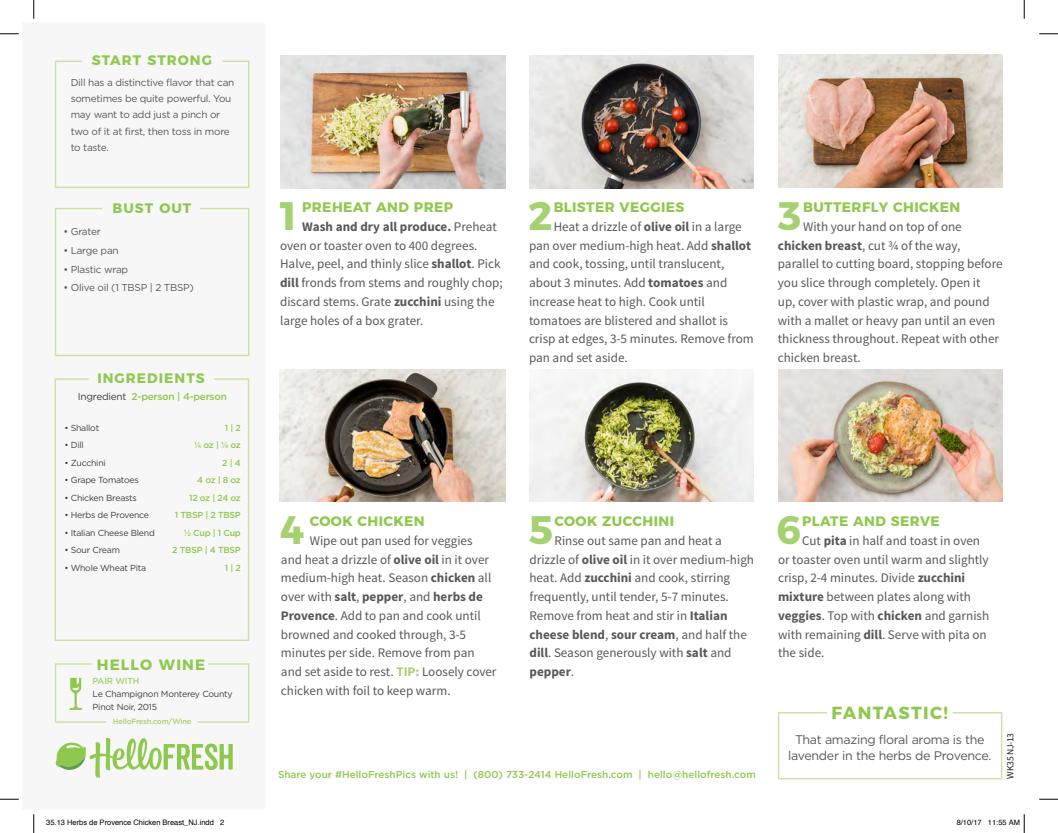
<style>
.page{position:relative;width:1058px;height:833px;background:#fff}
.page>*{position:absolute;margin:0;border:0;box-sizing:border-box;transform-origin:0 0}
.t1{font:700 39.62px "Montserrat";color:#a6d170}
.t2{font:700 17.5px "Montserrat";letter-spacing:.075em;color:#8fc84e}
.t3{font:700 15px "Montserrat";letter-spacing:.075em;color:#8fc84e}
.t4{font:700 13.75px "Montserrat";letter-spacing:.03em;color:#8fc84e}
.t5{font:700 13.75px "Montserrat";letter-spacing:.075em;color:#8fc84e}
.t6{font:13.12px/18.8px "Source Sans Pro";color:#57585a}
.t7{font:12.5px/16.8px "Gotham";letter-spacing:-.025em;color:#57585a;text-align:center}
.t8{font:10px/16.2px "Gotham";letter-spacing:-.025em;color:#57585a}
.t9{font:500 10px "Gotham";color:#8fc84e}
.t10{font:500 10px "Gotham";letter-spacing:-.025em;color:#8fc84e}
.t11{font:9.62px "Source Sans Pro";letter-spacing:-.025em;color:#231f20}
.t12{font:8.75px/12.5px "Gotham";letter-spacing:-.025em;color:#3e3e3f}
.t13{font:500 8.75px/17.5px "Gotham";letter-spacing:-.025em;color:#8fc84e;text-align:right}
.t14{font:500 8.75px "Gotham";letter-spacing:-.025em;color:#a6d170}
.t15{font:7.5px "Helvetica";color:#000}
.t16{font:500 7.5px "Gotham";letter-spacing:-.025em;color:#a6d170}
.s1{font-weight:400;color:#3e3e3f}
.s2{font-weight:700}
.s3{font-weight:700;color:#a6d170}
</style>
<div class="page">
<div style="left:23px;top:23px;width:242px;height:787px;background:#f7f7f8"></div>
<img style="left:281px;top:55px;width:224px;height:133px">
<img style="left:529px;top:55px;width:225px;height:133px">
<img style="left:529px;top:369px;width:224px;height:133px">
<img style="left:280px;top:369px;width:225px;height:133px">
<img style="left:778px;top:55px;width:224px;height:132px">
<img style="left:778px;top:369px;width:224px;height:133px">
<svg style="left:54px;top:207px;width:196px;height:150px"></svg>
<svg style="left:54px;top:378px;width:196px;height:263px"></svg>
<svg style="left:54px;top:60px;width:196px;height:128px"></svg>
<svg style="left:54px;top:663px;width:53px;height:60px"></svg>
<svg style="left:197px;top:663px;width:53px;height:60px"></svg>
<svg style="left:56px;top:738px;width:177px;height:39px"></svg>
<svg style="left:777px;top:712px;width:226px;height:68px"></svg>
<svg style="left:0;top:33px;width:19px;height:2px"></svg>
<svg style="left:1039px;top:33px;width:19px;height:2px"></svg>
<svg style="left:0;top:798px;width:19px;height:2px"></svg>
<svg style="left:1039px;top:798px;width:19px;height:2px"></svg>
<svg style="left:33px;top:0;width:2px;height:19px"></svg>
<svg style="left:33px;top:814px;width:2px;height:19px"></svg>
<svg style="left:1023px;top:0;width:2px;height:19px"></svg>
<svg style="left:1023px;top:814px;width:2px;height:19px"></svg>
<p class="t5" style="left:92px;top:49px;width:122px">START STRONG</p>
<p class="t8" style="left:71px;top:74px;width:165px">Dill has a distinctive flavor that can sometimes be quite powerful. You may want to add just a pinch or two of it at first, then toss in more to taste.</p>
<p class="t4" style="left:112px;top:196px;width:80px">BUST OUT</p>
<p class="t8" style="left:63px;top:223px;width:39px">• Grater</p>
<p class="t8" style="left:63px;top:242px;width:57px">• Large pan</p>
<p class="t8" style="left:63px;top:261px;width:66px">• Plastic wrap</p>
<p class="t8" style="left:63px;top:279px;width:132px">• Olive oil (1 TBSP | 2 TBSP)</p>
<p class="t5" style="left:97px;top:366px;width:109px">INGREDIENTS</p>
<p class="t10" style="left:78px;top:390px;width:151px"><span class="s1">Ingredient</span> 2-person | 4-person</p>
<p class="t13" style="left:172px;top:419px;width:70px">1 | 2<br>¼ oz | ¼ oz<br>2 | 4<br>4 oz | 8 oz<br>12 oz | 24 oz<br>1 TBSP | 2 TBSP ½ Cup | 1 Cup<br>2 TBSP | 4 TBSP<br>1 | 2</p>
<p class="t12" style="left:64px;top:421px;width:36px">• Shallot</p>
<p class="t12" style="left:64px;top:439px;width:21px">• Dill</p>
<p class="t12" style="left:64px;top:456px;width:43px">• Zucchini</p>
<p class="t12" style="left:64px;top:474px;width:76px">• Grape Tomatoes</p>
<p class="t12" style="left:64px;top:491px;width:74px">• Chicken Breasts</p>
<p class="t12" style="left:64px;top:509px;width:86px">• Herbs de Provence</p>
<p class="t12" style="left:64px;top:526px;width:92px">• Italian Cheese Blend</p>
<p class="t12" style="left:64px;top:544px;width:57px">• Sour Cream</p>
<p class="t12" style="left:64px;top:561px;width:83px">• Whole Wheat Pita</p>
<p class="t3" style="left:97px;top:652px;width:110px">HELLO WINE</p>
<p class="t14" style="left:93px;top:675px;width:48px">PAIR WITH</p>
<p class="t16" style="left:113px;top:716px;width:80px">HelloFresh.com/Wine</p>
<p class="t12" style="left:93px;top:687px;width:142px">Le Champignon Monterey County<br>Pinot Noir, 2015</p>
<h1 class="t1" style="left:276px;top:183px;width:26px">1</h1>
<p class="t4" style="left:302px;top:196px;width:152px">PREHEAT AND PREP</p>
<p class="t6" style="left:280px;top:217px;width:224px;text-indent:22px"><span class="s2">Wash and dry all produce.</span> Preheat oven or toaster oven to 400 degrees.<br>Halve, peel, and thinly slice <span class="s2">shallot</span>. Pick <span class="s2">dill</span> fronds from stems and roughly chop; discard stems. Grate <span class="s2">zucchini</span> using the large holes of a box grater.</p>
<h1 class="t1" style="left:528px;top:183px;width:26px">2</h1>
<p class="t4" style="left:553px;top:196px;width:132px">BLISTER VEGGIES</p>
<p class="t6" style="left:529px;top:217px;width:226px;text-indent:25px">Heat a drizzle of <span class="s2">olive oil</span> in a large pan over medium-high heat. Add <span class="s2">shallot </span>and cook, tossing, until translucent, about 3 minutes. Add <span class="s2">tomatoes</span> and increase heat to high. Cook until tomatoes are blistered and shallot is crisp at edges, 3-5 minutes. Remove from pan and set aside.</p>
<h1 class="t1" style="left:777px;top:183px;width:24px">3</h1>
<p class="t4" style="left:803px;top:196px;width:159px">BUTTERFLY CHICKEN</p>
<p class="t6" style="left:778px;top:217px;width:226px;text-indent:25px">With your hand on top of one <span class="s2">chicken breast</span>, cut ¾ of the way, parallel to cutting board, stopping before you slice through completely. Open it<br>up, cover with plastic wrap, and pound with a mallet or heavy pan until an even thickness throughout. Repeat with other chicken breast.</p>
<h1 class="t1" style="left:280px;top:497px;width:26px">4</h1>
<p class="t4" style="left:310px;top:509px;width:116px">COOK CHICKEN</p>
<p class="t6" style="left:281px;top:531px;width:217px;text-indent:29px">Wipe out pan used for veggies and heat a drizzle of <span class="s2">olive oil</span> in it over medium-high heat. Season <span class="s2">chicken</span> all over with <span class="s2">salt</span>, <span class="s2">pepper</span>, and <span class="s2">herbs de Provence</span>. Add to pan and cook until browned and cooked through, 3-5 minutes per side. Remove from pan and set aside to rest. <span class="s3">TIP:</span> Loosely cover chicken with foil to keep warm.</p>
<h1 class="t1" style="left:529px;top:497px;width:26px">5</h1>
<p class="t4" style="left:554px;top:509px;width:121px">COOK ZUCCHINI</p>
<p class="t6" style="left:529px;top:531px;width:226px;text-indent:25px">Rinse out same pan and heat a drizzle of <span class="s2">olive oil</span> in it over medium-high heat. Add <span class="s2">zucchini</span> and cook, stirring frequently, until tender, 5-7 minutes.<br>Remove from heat and stir in <span class="s2">Italian cheese blend</span>, <span class="s2">sour cream</span>, and half the <span class="s2">dill</span>. Season generously with <span class="s2">salt</span> and <span class="s2">pepper</span>.</p>
<h1 class="t1" style="left:776px;top:497px;width:26px">6</h1>
<p class="t4" style="left:802px;top:509px;width:139px">PLATE AND SERVE</p>
<p class="t6" style="left:778px;top:531px;width:213px;text-indent:24px">Cut <span class="s2">pita</span> in half and toast in oven or toaster oven until warm and slightly crisp, 2-4 minutes. Divide <span class="s2">zucchini mixture</span> between plates along with <span class="s2">veggies</span>. Top with <span class="s2">chicken</span> and garnish with remaining <span class="s2">dill</span>. Serve with pita on the side.</p>
<h2 class="t2" style="left:831px;top:698px;width:118px">FANTASTIC!</h2>
<p class="t9" style="left:278px;top:767px;width:479px">Share your #HelloFreshPics with us! | (800) 733-2414 HelloFresh.com | hello@hellofresh.com</p>
<p class="t7" style="left:788px;top:730px;width:205px">That amazing floral aroma is the lavender in the herbs de Provence.</p>
<p class="t11" style="left:1004px;top:778px;width:47px;rotate:-90deg">WK35 NJ-13</p>
<p class="t15" style="left:46px;top:817px;width:179px">35.13 Herbs de Provence Chicken Breast_NJ.indd 2</p>
<p class="t15" style="left:956px;top:817px;width:65px">8/10/17 11:55 AM</p>
</div>
